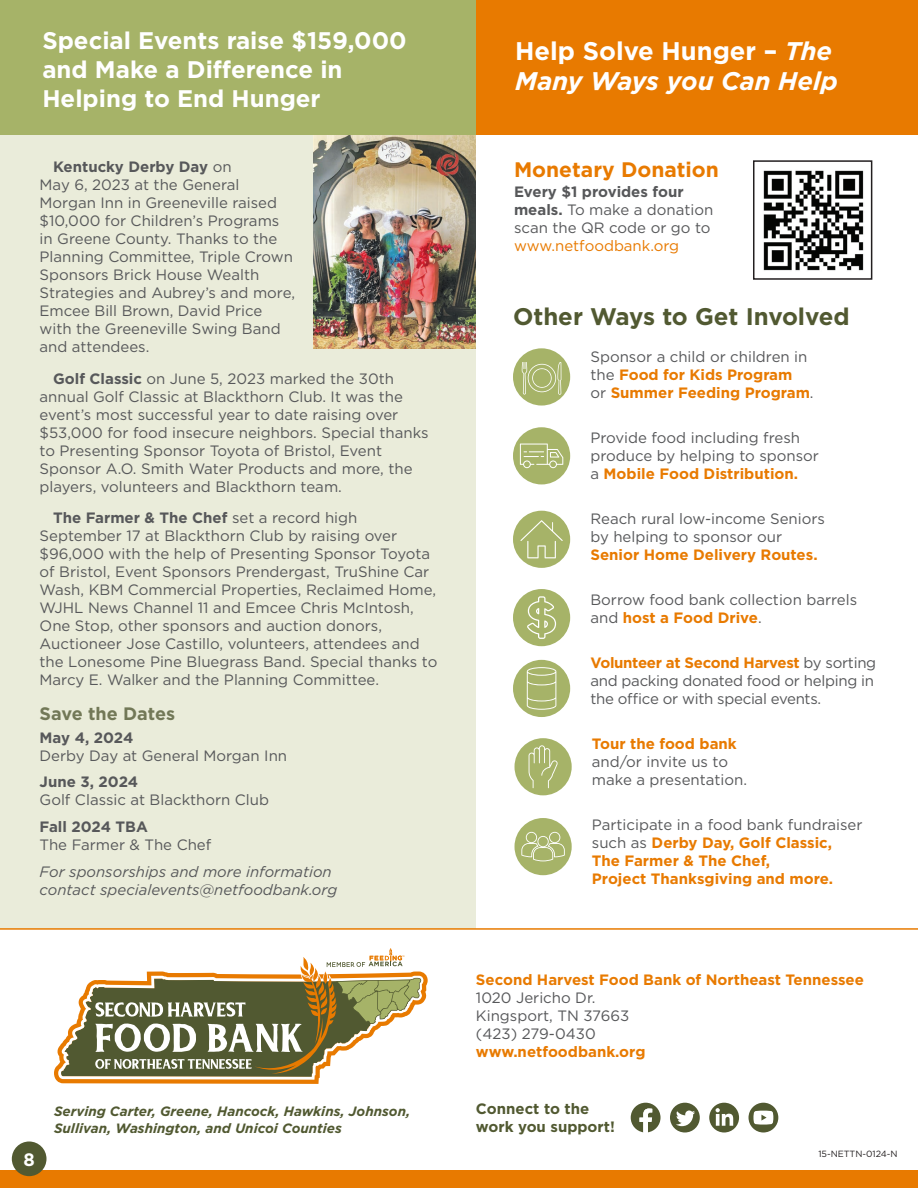
<style>
.page{position:relative;width:918px;height:1188px;background:#fff}
.page>*{position:absolute;margin:0;border:0;box-sizing:border-box;transform-origin:0 0}
.t1{font:italic 700 25.5px/30.6px "Gotham";color:#fff}
.t2{font:700 24px/28.8px "Gotham";color:#fff}
.t3{font:700 24px "Gotham";color:#515931}
.t4{font:700 21px "Gotham";color:#e87a00}
.t5{font:700 18px "Gotham";color:#727857}
.t6{font:700 18px "Gotham";color:#fff}
.t7{font:15px/18px "Gotham";color:#57585a}
.t8{font:700 15px/18px "Gotham";color:#e87a00}
.t9{font:15px/18px "Gotham";letter-spacing:-.02em;color:#57585a}
.t10{font:italic 15px/18px "Gotham";color:#57585a}
.t11{font:700 15px "Gotham";color:#57585a}
.t12{font:700 15px/18px "Gotham";color:#515931}
.t13{font:15px "Gotham";color:#e87a00}
.t14{font:italic 700 13.5px/16.2px "Gotham";color:#515931}
.t15{font:9px "Gotham";color:#231f20}
.s1{font-weight:700}
.s2{font-style:normal}
.s3{font-weight:400;color:#57585a}
.s4{font-weight:700;color:#e87a00}
</style>
<div class="page">
<div style="left:0;top:1170px;width:918px;height:18px;background:#e87a00"></div>
<div style="left:12px;top:1141px;width:35px;height:35px;background:#515931;border-radius:50%"></div>
<div style="left:0;top:0;width:476px;height:928px;background:#eaecda"></div>
<svg style="left:54px;top:948px;width:374px;height:136px"></svg>
<div style="left:670px;top:1103px;width:30px;height:29px;background:#515931;border-radius:50%"></div>
<svg style="left:676px;top:1111px;width:19px;height:15px"></svg>
<div style="left:749px;top:1103px;width:29px;height:29px;background:#515931;border-radius:50%"></div>
<svg style="left:753px;top:1111px;width:20px;height:14px"></svg>
<div style="left:709px;top:1103px;width:30px;height:29px;background:#515931;border-radius:50%"></div>
<svg style="left:716px;top:1108px;width:17px;height:18px"></svg>
<svg style="left:631px;top:1103px;width:30px;height:30px"></svg>
<hr style="left:0;top:928px;width:918px;height:2px;background:#e87a00">
<div style="left:476px;top:0;width:442px;height:135px;background:#e87a00"></div>
<div style="left:515px;top:818px;width:57px;height:57px;background:#a6b368;border-radius:50%"></div>
<svg style="left:521px;top:832px;width:44px;height:29px"></svg>
<div style="left:513px;top:348px;width:57px;height:58px;background:#a6b368;border-radius:50%"></div>
<svg style="left:522px;top:362px;width:39px;height:33px"></svg>
<div style="left:515px;top:738px;width:57px;height:57px;background:#a6b368;border-radius:50%"></div>
<svg style="left:529px;top:745px;width:29px;height:43px"></svg>
<div style="left:513px;top:427px;width:57px;height:57px;background:#a6b368;border-radius:50%"></div>
<svg style="left:520px;top:444px;width:43px;height:24px"></svg>
<div style="left:513px;top:511px;width:57px;height:57px;background:#a6b368;border-radius:50%"></div>
<svg style="left:520px;top:520px;width:43px;height:38px"></svg>
<div style="left:513px;top:660px;width:57px;height:57px;background:#a6b368;border-radius:50%"></div>
<svg style="left:527px;top:667px;width:29px;height:43px"></svg>
<div style="left:513px;top:589px;width:57px;height:57px;background:#a6b368;border-radius:50%"></div>
<svg style="left:527px;top:596px;width:29px;height:43px"></svg>
<img style="left:763px;top:170px;width:101px;height:101px">
<div style="left:753px;top:160px;width:119px;height:120px;border:2px solid #231f20"></div>
<div style="left:0;top:0;width:476px;height:135px;background:#a6b368"></div>
<img style="left:313px;top:135px;width:163px;height:213px">
<h2 class="t2" style="left:42px;top:26px;width:366px">Special Events raise $159,000 and Make a Difference in<br>Helping to End Hunger</h2>
<p class="t7" style="left:40px;top:158px;width:257px;text-indent:14px"><span class="s1">Kentucky Derby Day</span> on<br>May 6, 2023 at the General<br>Morgan Inn in Greeneville raised $10,000 for Children’s Programs in Greene County. Thanks to the<br>Planning Committee, Triple Crown<br>Sponsors Brick House Wealth<br>Strategies and Aubrey’s and more,<br>Emcee Bill Brown, David Price with the Greeneville Swing Band and attendees.</p>
<p class="t7" style="left:40px;top:369px;width:391px;text-indent:14px"><span class="s1">Golf Classic</span> on June 5, 2023 marked the 30th annual Golf Classic at Blackthorn Club. It was the event’s most successful year to date raising over $53,000 for food insecure neighbors. Special thanks to Presenting Sponsor Toyota of Bristol, Event Sponsor A.O. Smith Water Products and more, the players, volunteers and Blackthorn team.</p>
<p class="t7" style="left:40px;top:509px;width:399px;text-indent:14px"><span class="s1">The Farmer &amp; The Chef</span> set a record high September 17 at Blackthorn Club by raising over $96,000 with the help of Presenting Sponsor Toyota of Bristol, Event Sponsors Prendergast, TruShine Car Wash, KBM Commercial Properties, Reclaimed Home, WJHL News Channel 11 and Emcee Chris McIntosh, One Stop, other sponsors and auction donors, Auctioneer Jose Castillo, volunteers, attendees and the Lonesome Pine Bluegrass Band. Special thanks to Marcy E. Walker and the Planning Committee.</p>
<p class="t5" style="left:40px;top:702px;width:137px">Save the Dates</p>
<p class="t11" style="left:40px;top:727px;width:95px">May 4, 2024</p>
<p class="t7" style="left:40px;top:746px;width:249px">Derby Day at General Morgan Inn</p>
<p class="t11" style="left:40px;top:772px;width:100px">June 3, 2024</p>
<p class="t7" style="left:40px;top:791px;width:231px">Golf Classic at Blackthorn Club</p>
<p class="t11" style="left:40px;top:817px;width:110px">Fall 2024 TBA</p>
<p class="t7" style="left:40px;top:835px;width:173px">The Farmer &amp; The Chef</p>
<p class="t10" style="left:40px;top:862px;width:299px">For sponsorships and more information contact specialevents@netfoodbank.org</p>
<p class="t14" style="left:54px;top:1103px;width:358px">Serving Carter, Greene, Hancock, Hawkins, Johnson,<br>Sullivan, Washington, and Unicoi Counties</p>
<h1 class="t1" style="left:515px;top:35px;width:324px"><span class="s2">Help Solve Hunger –</span> The<br>Many Ways you Can Help</h1>
<h3 class="t4" style="left:514px;top:156px;width:206px">Monetary Donation</h3>
<p class="t7" style="left:514px;top:183px;width:201px"><span class="s1">Every $1 provides four meals.</span> To make a donation scan the QR code or go to</p>
<p class="t13" style="left:514px;top:236px;width:167px">www.netfoodbank.org</p>
<h2 class="t3" style="left:513px;top:301px;width:338px">Other Ways to Get Involved</h2>
<p class="t8" style="left:590px;top:347px;width:225px"><span class="s3">Sponsor a child or children in the</span> Food for Kids Program<br><span class="s3">or</span> Summer Feeding Program<span class="s3">.</span></p>
<p class="t7" style="left:590px;top:428px;width:230px">Provide food including fresh produce by helping to sponsor a <span class="s4">Mobile Food Distribution.</span></p>
<p class="t7" style="left:590px;top:509px;width:236px">Reach rural low-income Seniors by helping to sponsor our</p>
<p class="t8" style="left:590px;top:545px;width:229px">Senior Home Delivery Routes.</p>
<p class="t7" style="left:590px;top:590px;width:268px">Borrow food bank collection barrels and <span class="s4">host a Food Drive</span>.</p>
<p class="t9" style="left:590px;top:653px;width:287px"><span class="s4">Volunteer at Second Harvest</span> by sorting and packing donated food or helping in the office or with special events.</p>
<p class="t8" style="left:592px;top:734px;width:146px">Tour the food bank</p>
<p class="t7" style="left:592px;top:752px;width:157px">and/or invite us to make a presentation.</p>
<p class="t8" style="left:592px;top:815px;width:272px"><span class="s3">Participate in a food bank fundraiser such as</span> Derby Day, Golf Classic,<br>The Farmer &amp; The Chef,<br>Project Thanksgiving and more.</p>
<p class="t8" style="left:476px;top:971px;width:390px">Second Harvest Food Bank of Northeast Tennessee</p>
<p class="t7" style="left:476px;top:989px;width:155px">1020 Jericho Dr.<br>Kingsport, TN 37663 (423) 279-0430</p>
<p class="t8" style="left:476px;top:1043px;width:171px">www.netfoodbank.org</p>
<p class="t12" style="left:476px;top:1100px;width:140px">Connect to the work you support!</p>
<p class="t6" style="left:23px;top:1148px;width:13px">8</p>
<p class="t15" style="left:818px;top:1148px;width:81px">15-NETTN-0124-N</p>
</div>
